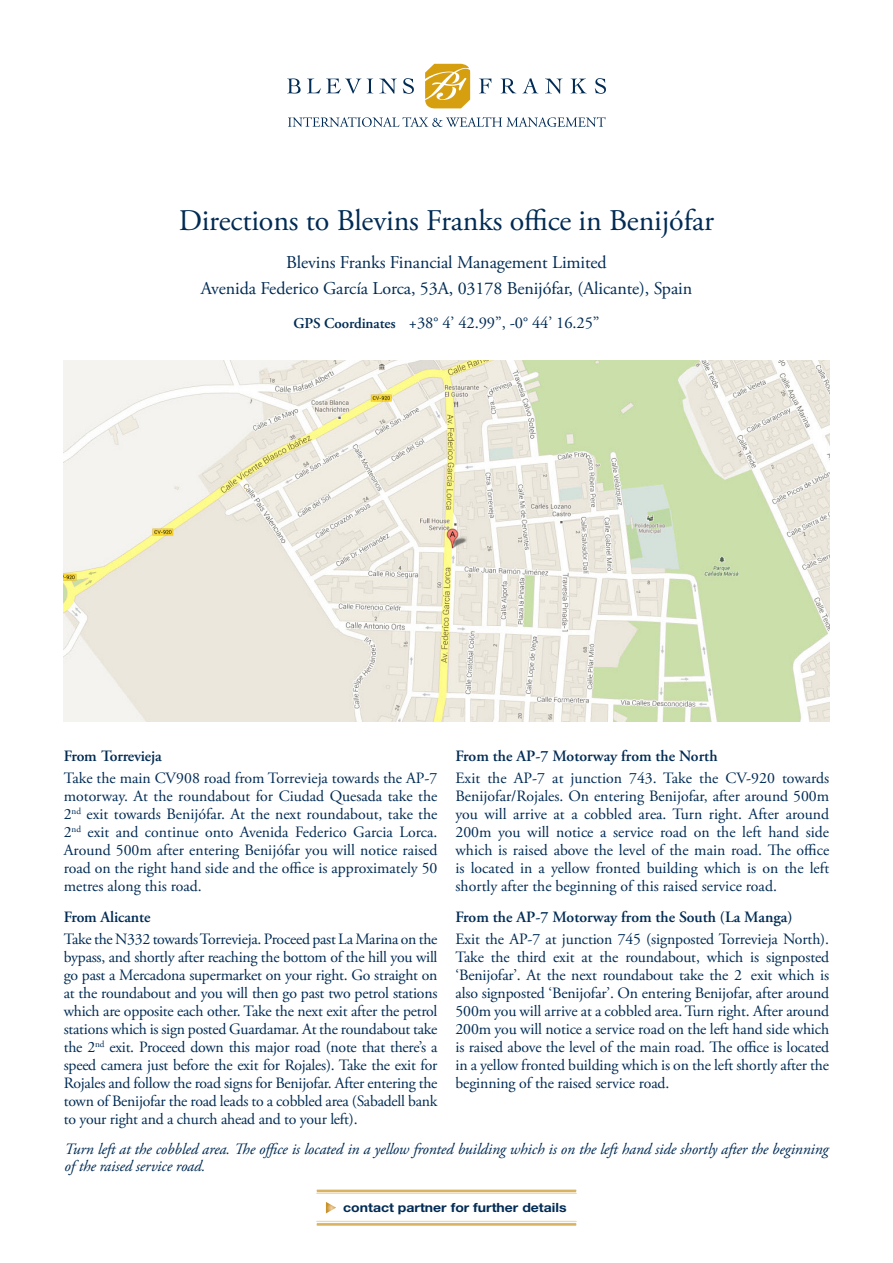
<style>
.page{position:relative;width:893px;height:1263px;background:#fff}
.page>*{position:absolute;margin:0;border:0;box-sizing:border-box;transform-origin:0 0}
.t1{font:30px "Adobe Garamond Pro";letter-spacing:-.005em;color:#002b54}
.t2{font:18px/25.5px "Adobe Garamond Pro";letter-spacing:-.005em;color:#002b54;text-align:center}
.t3{font:16.5px "Adobe Garamond Pro";letter-spacing:-.005em;color:#002b54}
.t4{font:15.75px/18px "Adobe Garamond Pro";letter-spacing:-.005em;color:#002b54;text-align:justify}
.t5{font:italic 15.75px/16.5px "Adobe Garamond Pro";letter-spacing:-.01em;color:#002b54}
.t6{font:600 15.75px "Adobe Garamond Pro";color:#002b54}
.t7{font:700 12.75px "Helvetica Neue LT Std";color:#002b54;scale:1.1 1}
.s1{font-weight:600;font-size:15px}
</style>
<div class="page">
<svg style="left:425px;top:64px;width:45px;height:44px"></svg>
<svg style="left:287px;top:78px;width:14px;height:16px"></svg>
<svg style="left:307px;top:79px;width:54px;height:15px"></svg>
<svg style="left:368px;top:79px;width:4px;height:14px"></svg>
<svg style="left:379px;top:79px;width:17px;height:15px"></svg>
<svg style="left:403px;top:78px;width:11px;height:16px"></svg>
<svg style="left:480px;top:79px;width:11px;height:14px"></svg>
<svg style="left:501px;top:78px;width:15px;height:15px"></svg>
<svg style="left:523px;top:78px;width:15px;height:15px"></svg>
<svg style="left:545px;top:79px;width:17px;height:15px"></svg>
<svg style="left:572px;top:79px;width:14px;height:14px"></svg>
<svg style="left:595px;top:78px;width:11px;height:16px"></svg>
<svg style="left:288px;top:117px;width:318px;height:10px"></svg>
<img style="left:64px;top:360px;width:765px;height:362px">
<hr style="left:317px;top:1223px;width:259px;height:3px;background:#d8b462">
<hr style="left:317px;top:1221px;width:259px;height:1px;background:#eddab2">
<hr style="left:317px;top:1189px;width:259px;height:3px;background:#d8b462">
<hr style="left:317px;top:1193px;width:259px;height:1px;background:#eddab2">
<svg style="left:326px;top:1202px;width:10px;height:11px"></svg>
<h1 class="t1" style="left:179px;top:202px;width:537px">Directions to Blevins Franks office in Benijófar</h1>
<p class="t2" style="left:201px;top:250px;width:493px">Blevins Franks Financial Management Limited<br>Avenida Federico García Lorca, 53A, 03178 Benijófar, (Alicante), Spain</p>
<p class="t3" style="left:293px;top:312px;width:308px"><span class="s1">GPS Coordinates</span> +38° 4’ 42.99”, -0° 44’ 16.25”</p>
<p class="t6" style="left:64px;top:747px;width:100px">From Torrevieja</p>
<p class="t4" style="left:64px;top:769px;width:375px">Take the main CV908 road from Torrevieja towards the AP-7 motorway. At the roundabout for Ciudad Quesada take the 2<sup>nd</sup> exit towards Benijófar. At the next roundabout, take the 2<sup>nd</sup> exit and continue onto Avenida Federico Garcia Lorca.<br>Around 500m after entering Benijófar you will notice raised road on the right hand side and the office is approximately 50 metres along this road.</p>
<p class="t6" style="left:64px;top:908px;width:88px">From Alicante</p>
<p class="t4" style="left:64px;top:930px;width:375px">Take the N332 towards Torrevieja. Proceed past La Marina on the bypass, and shortly after reaching the bottom of the hill you will go past a Mercadona supermarket on your right. Go straight on at the roundabout and you will then go past two petrol stations which are opposite each other. Take the next exit after the petrol stations which is sign posted Guardamar. At the roundabout take the 2<sup>nd</sup> exit. Proceed down this major road (note that there’s a speed camera just before the exit for Rojales). Take the exit for Rojales and follow the road signs for Benijofar. After entering the town of Benijofar the road leads to a cobbled area (Sabadell bank to your right and a church ahead and to your left).</p>
<p class="t6" style="left:455px;top:747px;width:264px">From the AP-7 Motorway from the North</p>
<p class="t4" style="left:455px;top:769px;width:375px">Exit the AP-7 at junction 743. Take the CV-920 towards Benijofar/Rojales. On entering Benijofar, after around 500m you will arrive at a cobbled area. Turn right. After around 200m you will notice a service road on the left hand side which is raised above the level of the main road. The office is located in a yellow fronted building which is on the left shortly after the beginning of this raised service road.</p>
<p class="t6" style="left:455px;top:908px;width:339px">From the AP-7 Motorway from the South (La Manga)</p>
<p class="t4" style="left:455px;top:930px;width:375px">Exit the AP-7 at junction 745 (signposted Torrevieja North).<br>Take the third exit at the roundabout, which is signposted ‘Benijofar’. At the next roundabout take the 2 exit which is also signposted ‘Benijofar’. On entering Benijofar, after around 500m you will arrive at a cobbled area. Turn right. After around 200m you will notice a service road on the left hand side which is raised above the level of the main road. The office is located in a yellow fronted building which is on the left shortly after the beginning of the raised service road.</p>
<p class="t5" style="left:65px;top:1141px;width:765px">Turn left at the cobbled area. The office is located in a yellow fronted building which is on the left hand side shortly after the beginning of the raised service road.</p>
<p class="t7" style="left:343px;top:1199px;width:205px">contact partner for further details</p>
</div>
